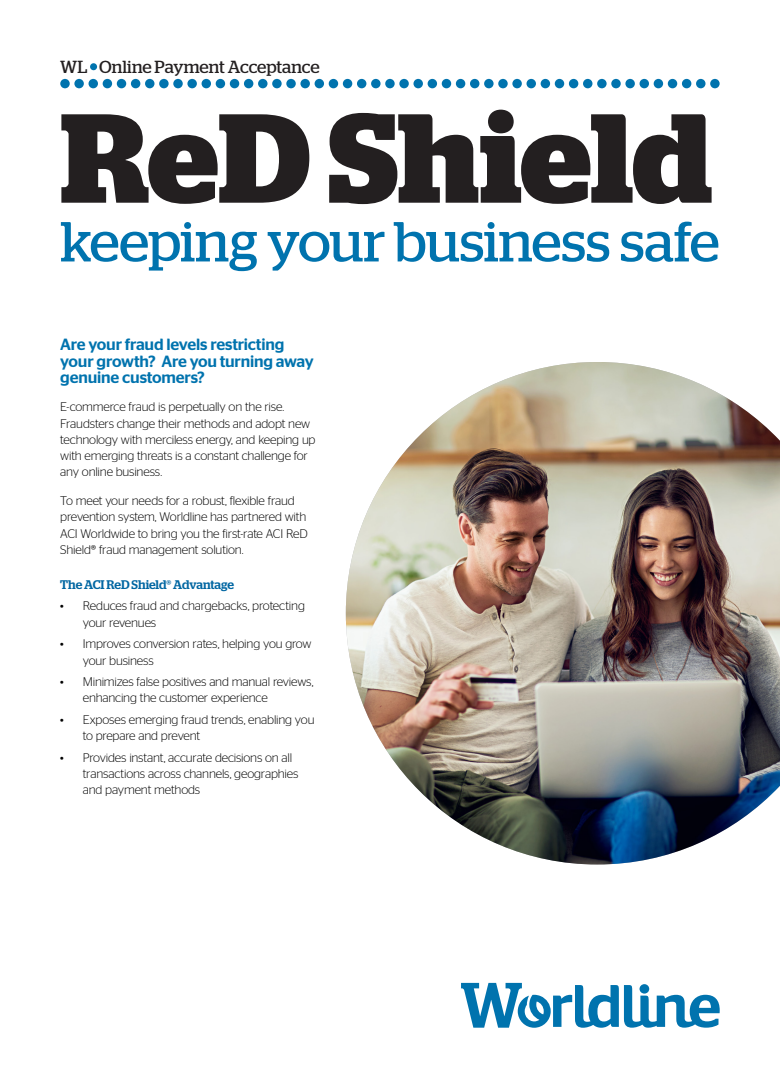
<style>
.page{position:relative;width:780px;height:1088px;background:#fff}
.page>*{position:absolute;margin:0;border:0;box-sizing:border-box;transform-origin:0 0}
.t1{font:700 126.25px "Stag";letter-spacing:-.01em;color:#231f20}
.t2{font:56.25px "Stag";letter-spacing:-.005em;color:#0073ae}
.t3{font:17.5px "Stag";letter-spacing:-.01em;color:#231f20}
.t4{font:500 16.25px/16.2px "Stag Sans";letter-spacing:-.015em;color:#0073ae}
.t5{font:300 12.5px/16.2px "Stag Sans";letter-spacing:-.015em;color:#000}
.t6{font:500 12.5px "Stag";letter-spacing:-.01em;color:#0066a2}
</style>
<div class="page">
<div style="left:90px;top:63px;width:7px;height:7px;background:#0073ae;border-radius:50%"></div>
<svg style="left:624px;top:985px;width:95px;height:42px"></svg>
<svg style="left:461px;top:983px;width:157px;height:45px"></svg>
<img style="left:346px;top:362px;width:434px;height:502px">
<div style="left:60px;top:79px;width:10px;height:9px;background:#0073ae;border-radius:50%"></div>
<div style="left:74px;top:79px;width:10px;height:9px;background:#0073ae;border-radius:50%"></div>
<div style="left:88px;top:79px;width:10px;height:9px;background:#0073ae;border-radius:50%"></div>
<div style="left:103px;top:79px;width:9px;height:9px;background:#0073ae;border-radius:50%"></div>
<div style="left:117px;top:79px;width:9px;height:9px;background:#0073ae;border-radius:50%"></div>
<div style="left:131px;top:79px;width:9px;height:9px;background:#0073ae;border-radius:50%"></div>
<div style="left:145px;top:79px;width:9px;height:9px;background:#0073ae;border-radius:50%"></div>
<div style="left:159px;top:79px;width:10px;height:9px;background:#0073ae;border-radius:50%"></div>
<div style="left:173px;top:79px;width:10px;height:9px;background:#0073ae;border-radius:50%"></div>
<div style="left:187px;top:79px;width:10px;height:9px;background:#0073ae;border-radius:50%"></div>
<div style="left:201px;top:79px;width:10px;height:9px;background:#0073ae;border-radius:50%"></div>
<div style="left:216px;top:79px;width:9px;height:9px;background:#0073ae;border-radius:50%"></div>
<div style="left:230px;top:79px;width:9px;height:9px;background:#0073ae;border-radius:50%"></div>
<div style="left:244px;top:79px;width:9px;height:9px;background:#0073ae;border-radius:50%"></div>
<div style="left:258px;top:79px;width:9px;height:9px;background:#0073ae;border-radius:50%"></div>
<div style="left:272px;top:79px;width:9px;height:9px;background:#0073ae;border-radius:50%"></div>
<div style="left:286px;top:79px;width:10px;height:9px;background:#0073ae;border-radius:50%"></div>
<div style="left:300px;top:79px;width:10px;height:9px;background:#0073ae;border-radius:50%"></div>
<div style="left:314px;top:79px;width:10px;height:9px;background:#0073ae;border-radius:50%"></div>
<div style="left:329px;top:79px;width:9px;height:9px;background:#0073ae;border-radius:50%"></div>
<div style="left:343px;top:79px;width:9px;height:9px;background:#0073ae;border-radius:50%"></div>
<div style="left:357px;top:79px;width:9px;height:9px;background:#0073ae;border-radius:50%"></div>
<div style="left:371px;top:79px;width:9px;height:9px;background:#0073ae;border-radius:50%"></div>
<div style="left:385px;top:79px;width:9px;height:9px;background:#0073ae;border-radius:50%"></div>
<div style="left:399px;top:79px;width:10px;height:9px;background:#0073ae;border-radius:50%"></div>
<div style="left:413px;top:79px;width:10px;height:9px;background:#0073ae;border-radius:50%"></div>
<div style="left:427px;top:79px;width:10px;height:9px;background:#0073ae;border-radius:50%"></div>
<div style="left:441px;top:79px;width:10px;height:9px;background:#0073ae;border-radius:50%"></div>
<div style="left:456px;top:79px;width:9px;height:9px;background:#0073ae;border-radius:50%"></div>
<div style="left:470px;top:79px;width:9px;height:9px;background:#0073ae;border-radius:50%"></div>
<div style="left:484px;top:79px;width:9px;height:9px;background:#0073ae;border-radius:50%"></div>
<div style="left:498px;top:79px;width:9px;height:9px;background:#0073ae;border-radius:50%"></div>
<div style="left:512px;top:79px;width:10px;height:9px;background:#0073ae;border-radius:50%"></div>
<div style="left:526px;top:79px;width:10px;height:9px;background:#0073ae;border-radius:50%"></div>
<div style="left:540px;top:79px;width:10px;height:9px;background:#0073ae;border-radius:50%"></div>
<div style="left:554px;top:79px;width:10px;height:9px;background:#0073ae;border-radius:50%"></div>
<div style="left:569px;top:79px;width:9px;height:9px;background:#0073ae;border-radius:50%"></div>
<div style="left:583px;top:79px;width:9px;height:9px;background:#0073ae;border-radius:50%"></div>
<div style="left:597px;top:79px;width:9px;height:9px;background:#0073ae;border-radius:50%"></div>
<div style="left:611px;top:79px;width:9px;height:9px;background:#0073ae;border-radius:50%"></div>
<div style="left:625px;top:79px;width:9px;height:9px;background:#0073ae;border-radius:50%"></div>
<div style="left:639px;top:79px;width:10px;height:9px;background:#0073ae;border-radius:50%"></div>
<div style="left:653px;top:79px;width:10px;height:9px;background:#0073ae;border-radius:50%"></div>
<div style="left:667px;top:79px;width:10px;height:9px;background:#0073ae;border-radius:50%"></div>
<div style="left:682px;top:79px;width:9px;height:9px;background:#0073ae;border-radius:50%"></div>
<div style="left:696px;top:79px;width:9px;height:9px;background:#0073ae;border-radius:50%"></div>
<div style="left:710px;top:79px;width:9px;height:9px;background:#0073ae;border-radius:50%"></div>
<h3 class="t3" style="left:60px;top:57px;width:261px">WL Online Payment Acceptance</h3>
<h1 class="t1" style="left:60px;top:85px;width:654px">ReD Shield</h1>
<h2 class="t2" style="left:60px;top:209px;width:660px">keeping your business safe</h2>
<h3 class="t4" style="left:60px;top:336px;width:255px">Are your fraud levels restricting your growth? Are you turning away genuine customers?</h3>
<p class="t5" style="left:60px;top:399px;width:257px">E-commerce fraud is perpetually on the rise.<br>Fraudsters change their methods and adopt new technology with merciless energy, and keeping up with emerging threats is a constant challenge for any online business.</p>
<p class="t5" style="left:60px;top:492px;width:249px">To meet your needs for a robust, flexible fraud prevention system, Worldline has partnered with ACI Worldwide to bring you the first-rate ACI ReD Shield® fraud management solution.</p>
<p class="t6" style="left:60px;top:577px;width:175px">The ACI ReD Shield® Advantage</p>
<p class="t5" style="left:83px;top:598px;width:224px;text-indent:-23px">• Reduces fraud and chargebacks, protecting your revenues</p>
<p class="t5" style="left:83px;top:635px;width:230px;text-indent:-23px">• Improves conversion rates, helping you grow your business</p>
<p class="t5" style="left:83px;top:673px;width:232px;text-indent:-23px">• Minimizes false positives and manual reviews, enhancing the customer experience</p>
<p class="t5" style="left:83px;top:711px;width:233px;text-indent:-23px">• Exposes emerging fraud trends, enabling you to prepare and prevent</p>
<p class="t5" style="left:83px;top:749px;width:217px;text-indent:-23px">• Provides instant, accurate decisions on all transactions across channels, geographies and payment methods</p>
</div>
